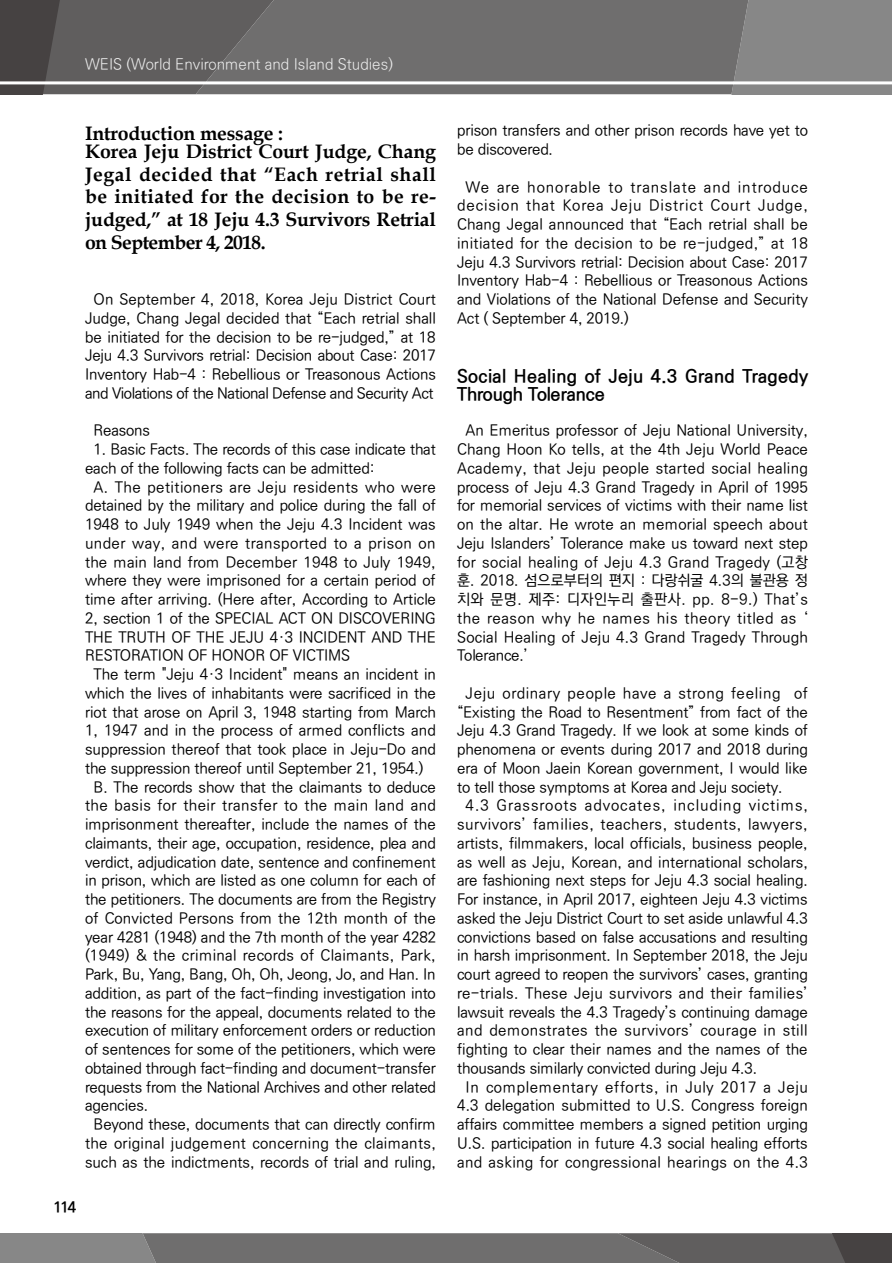
<style>
.page{position:relative;width:893px;height:1263px;background:#fff}
.page>*{position:absolute;margin:0;border:0;box-sizing:border-box;transform-origin:0 0}
.t1{font:700 19.5px/22.5px "Book Antiqua";letter-spacing:-.01em;color:#000}
.t2{font:700 18px/18.8px "Ko Pub Dotum";letter-spacing:.02em;color:#000}
.t3{font:500 15px/18.8px "Ko Pub Dotum";letter-spacing:-.01em;color:#000;text-align:justify}
.t4{font:500 15px "Ko Pub Dotum";letter-spacing:.02em;color:#000}
.t5{font:500 15px "Ko Pub Dotum";letter-spacing:.035em;color:#000}
.t6{font:500 15px "Ko Pub Dotum";letter-spacing:.03em;color:#000}
.t7{font:500 15px "Ko Pub Dotum";letter-spacing:.01em;color:#000}
.t8{font:500 15px "Ko Pub Dotum";letter-spacing:.045em;color:#000}
.t9{font:500 15px "Ko Pub Dotum";letter-spacing:.065em;color:#000}
.t10{font:500 15px "Ko Pub Dotum";letter-spacing:.025em;color:#000}
.t11{font:300 15px "Ko Pub Dotum";color:#efefef}
.t12{font:700 15px "Ko Pub Dotum";color:#000}
</style>
<div class="page">
<div style="left:748px;top:0;width:144px;height:94px;background:#878787"></div>
<div style="left:274px;top:0;width:474px;height:94px;background:#6f6e6e"></div>
<svg style="left:0;top:0;width:274px;height:94px;background:#5d5b5b"></svg>
<hr style="left:0;top:81px;width:893px;height:3px;background:#fff">
<svg style="left:0;top:1233px;width:892px;height:30px;background:#6e6d6d"></svg>
<p class="t11" style="left:85px;top:57px;width:309px">WEIS (World Environment and Island Studies)</p>
<h1 class="t1" style="left:85px;top:124px;width:352px;line-height:18.8px">Introduction message :<br>Korea Jeju District Court Judge, Chang</h1>
<h1 class="t1" style="left:85px;top:163px;width:352px;text-align:justify">Jegal decided that “Each retrial shall be initiated for the decision to be re&shy;judged,” at 18 Jeju 4.3 Survivors Retrial on September 4, 2018.</h1>
<p class="t3" style="left:85px;top:290px;width:352px;text-align:center">On September 4, 2018, Korea Jeju District Court Judge, Chang Jegal decided that “Each retrial shall be initiated for the decision to be re-judged,” at 18<br>Jeju 4.3 Survivors retrial: Decision about Case: 2017<br>Inventory Hab-4 : Rebellious or Treasonous Actions and Violations of the National Defense and Security Act</p>
<p class="t3" style="left:94px;top:422px;width:58px">Reasons</p>
<p class="t3" style="left:94px;top:440px;width:344px">1. Basic Facts. The records of this case indicate that</p>
<p class="t3" style="left:85px;top:459px;width:291px">each of the following facts can be admitted:</p>
<p class="t10" style="left:94px;top:479px;width:344px">A. The petitioners are Jeju residents who were</p>
<p class="t3" style="left:85px;top:497px;width:352px">detained by the military and police during the fall of</p>
<p class="t3" style="left:85px;top:515px;width:352px">1948 to July 1949 when the Jeju 4.3 Incident was</p>
<p class="t6" style="left:85px;top:536px;width:352px">under way, and were transported to a prison on</p>
<p class="t7" style="left:85px;top:554px;width:352px">the main land from December 1948 to July 1949,</p>
<p class="t3" style="left:85px;top:572px;width:352px">where they were imprisoned for a certain period of</p>
<p class="t3" style="left:85px;top:590px;width:352px">time after arriving. (Here after, According to Article</p>
<p class="t3" style="left:85px;top:609px;width:352px">2, section 1 of the SPECIAL ACT ON DISCOVERING</p>
<p class="t3" style="left:85px;top:628px;width:352px">THE TRUTH OF THE JEJU 4·3 INCIDENT AND THE</p>
<p class="t3" style="left:85px;top:647px;width:267px">RESTORATION OF HONOR OF VICTIMS</p>
<p class="t3" style="left:94px;top:665px;width:344px">The term "Jeju 4·3 Incident" means an incident in</p>
<p class="t3" style="left:85px;top:684px;width:352px">which the lives of inhabitants were sacrificed in the</p>
<p class="t3" style="left:85px;top:703px;width:352px">riot that arose on April 3, 1948 starting from March</p>
<p class="t3" style="left:85px;top:722px;width:352px">1, 1947 and in the process of armed conflicts and</p>
<p class="t3" style="left:85px;top:740px;width:352px">suppression thereof that took place in Jeju-Do and</p>
<p class="t3" style="left:85px;top:759px;width:340px">the suppression thereof until September 21, 1954.)</p>
<p class="t3" style="left:94px;top:778px;width:344px">B. The records show that the claimants to deduce</p>
<p class="t6" style="left:85px;top:798px;width:352px">the basis for their transfer to the main land and</p>
<p class="t3" style="left:85px;top:815px;width:352px">imprisonment thereafter, include the names of the</p>
<p class="t3" style="left:85px;top:834px;width:352px">claimants, their age, occupation, residence, plea and</p>
<p class="t3" style="left:85px;top:853px;width:352px">verdict, adjudication date, sentence and confinement</p>
<p class="t3" style="left:85px;top:872px;width:352px">in prison, which are listed as one column for each of</p>
<p class="t3" style="left:85px;top:890px;width:352px">the petitioners. The documents are from the Registry</p>
<p class="t7" style="left:85px;top:911px;width:352px">of Convicted Persons from the 12th month of the</p>
<p class="t3" style="left:85px;top:928px;width:353px">year 4281 (1948) and the 7th month of the year 4282</p>
<p class="t4" style="left:85px;top:948px;width:352px">(1949) &amp; the criminal records of Claimants, Park,</p>
<p class="t3" style="left:85px;top:965px;width:352px">Park, Bu, Yang, Bang, Oh, Oh, Jeong, Jo, and Han. In</p>
<p class="t3" style="left:85px;top:984px;width:352px">addition, as part of the fact-finding investigation into</p>
<p class="t3" style="left:85px;top:1003px;width:352px">the reasons for the appeal, documents related to the</p>
<p class="t3" style="left:85px;top:1022px;width:352px">execution of military enforcement orders or reduction</p>
<p class="t3" style="left:85px;top:1040px;width:352px">of sentences for some of the petitioners, which were</p>
<p class="t3" style="left:85px;top:1059px;width:352px">obtained through fact-finding and document-transfer</p>
<p class="t3" style="left:85px;top:1078px;width:352px">requests from the National Archives and other related</p>
<p class="t3" style="left:85px;top:1097px;width:65px">agencies.</p>
<p class="t3" style="left:94px;top:1115px;width:344px">Beyond these, documents that can directly confirm</p>
<p class="t4" style="left:85px;top:1136px;width:352px">the original judgement concerning the claimants,</p>
<p class="t3" style="left:85px;top:1153px;width:352px">such as the indictments, records of trial and ruling,</p>
<p class="t12" style="left:54px;top:1199px;width:24px">114</p>
<p class="t3" style="left:457px;top:122px;width:352px">prison transfers and other prison records have yet to be discovered.</p>
<p class="t3" style="left:457px;top:178px;width:352px;text-indent:9px">We are honorable to translate and introduce decision that Korea Jeju District Court Judge, Chang Jegal announced that “Each retrial shall be initiated for the decision to be re-judged,” at 18<br>Jeju 4.3 Survivors retrial: Decision about Case: 2017<br>Inventory Hab-4 : Rebellious or Treasonous Actions and Violations of the National Defense and Security Act ( September 4, 2019.)</p>
<p class="t2" style="left:457px;top:367px;width:352px">Social Healing of Jeju 4.3 Grand Tragedy<br>Through Tolerance</p>
<p class="t3" style="left:457px;top:422px;width:352px;text-indent:9px">An Emeritus professor of Jeju National University, Chang Hoon Ko tells, at the 4th Jeju World Peace Academy, that Jeju people started social healing process of Jeju 4.3 Grand Tragedy in April of 1995 for memorial services of victims with their name list on the altar. He wrote an memorial speech about Jeju Islanders’ Tolerance make us toward next step for social healing of Jeju 4.3 Grand Tragedy (고창 훈. 2018. 섬으로부터의 편지 : 다랑쉬굴 4.3의 불관용 정 치와 문명. 제주: 디자인누리 출판사. pp. 8-9.) That’s the reason why he names his theory titled as ‘ Social Healing of Jeju 4.3 Grand Tragedy Through Tolerance.’</p>
<p class="t8" style="left:466px;top:686px;width:344px">Jeju ordinary people have a strong feeling of</p>
<p class="t3" style="left:457px;top:703px;width:352px">“Existing the Road to Resentment” from fact of the</p>
<p class="t3" style="left:457px;top:722px;width:352px">Jeju 4.3 Grand Tragedy. If we look at some kinds of</p>
<p class="t3" style="left:457px;top:740px;width:352px">phenomena or events during 2017 and 2018 during</p>
<p class="t3" style="left:457px;top:759px;width:352px">era of Moon Jaein Korean government, I would like</p>
<p class="t3" style="left:457px;top:778px;width:327px">to tell those symptoms at Korea and Jeju society.</p>
<p class="t9" style="left:466px;top:798px;width:344px">4.3 Grassroots advocates, including victims,</p>
<p class="t5" style="left:457px;top:817px;width:352px">survivors’ families, teachers, students, lawyers,</p>
<p class="t3" style="left:457px;top:834px;width:352px">artists, filmmakers, local officials, business people,</p>
<p class="t3" style="left:457px;top:853px;width:352px">as well as Jeju, Korean, and international scholars,</p>
<p class="t3" style="left:457px;top:872px;width:352px">are fashioning next steps for Jeju 4.3 social healing.</p>
<p class="t3" style="left:457px;top:890px;width:352px">For instance, in April 2017, eighteen Jeju 4.3 victims</p>
<p class="t3" style="left:457px;top:909px;width:352px">asked the Jeju District Court to set aside unlawful 4.3</p>
<p class="t3" style="left:457px;top:928px;width:352px">convictions based on false accusations and resulting</p>
<p class="t3" style="left:457px;top:947px;width:352px">in harsh imprisonment. In September 2018, the Jeju</p>
<p class="t3" style="left:457px;top:965px;width:352px">court agreed to reopen the survivors’ cases, granting</p>
<p class="t4" style="left:457px;top:986px;width:352px">re-trials. These Jeju survivors and their families’</p>
<p class="t3" style="left:457px;top:1003px;width:352px">lawsuit reveals the 4.3 Tragedy’s continuing damage</p>
<p class="t5" style="left:457px;top:1023px;width:352px">and demonstrates the survivors’ courage in still</p>
<p class="t3" style="left:457px;top:1040px;width:352px">fighting to clear their names and the names of the</p>
<p class="t3" style="left:457px;top:1059px;width:302px">thousands similarly convicted during Jeju 4.3.</p>
<p class="t8" style="left:466px;top:1079px;width:344px">In complementary efforts, in July 2017 a Jeju</p>
<p class="t3" style="left:457px;top:1097px;width:352px">4.3 delegation submitted to U.S. Congress foreign</p>
<p class="t3" style="left:457px;top:1115px;width:352px">affairs committee members a signed petition urging</p>
<p class="t3" style="left:457px;top:1134px;width:352px">U.S. participation in future 4.3 social healing efforts</p>
<p class="t4" style="left:457px;top:1154px;width:352px">and asking for congressional hearings on the 4.3</p>
</div>
